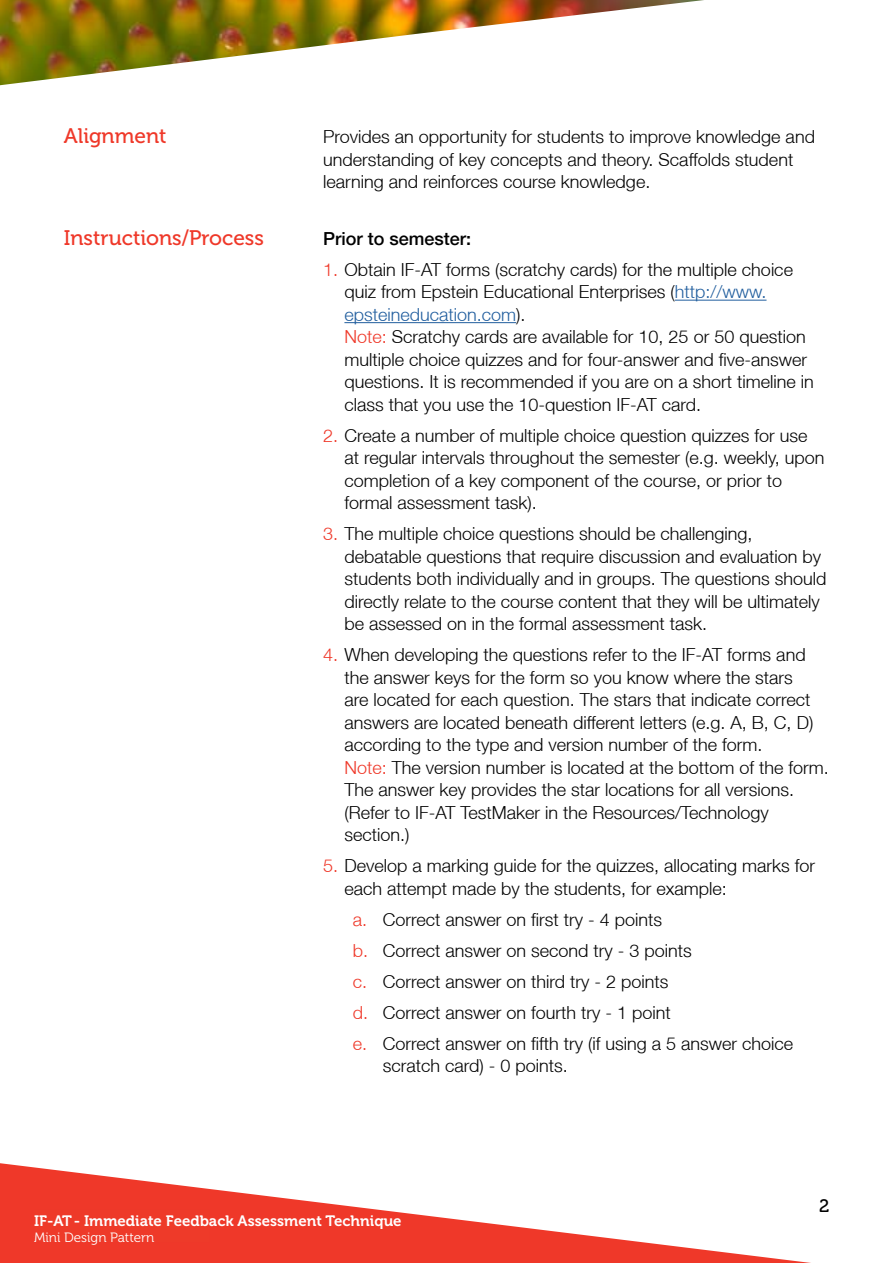
<style>
.page{position:relative;width:893px;height:1263px;background:#fff}
.page>*{position:absolute;margin:0;border:0;box-sizing:border-box;transform-origin:0 0}
.t1{font:21px "Museo 500";color:#ef3829}
.t2{font:300 18px/22.5px "Helvetica Neue LT";color:#000}
.t3{font:500 18px "Helvetica Neue LT";color:#000}
.t4{font:18px "Museo 500";color:#000}
.t5{font:15px "Museo 700";color:#fff}
.t6{font:13.5px "Museo 300";color:#fff}
.s1{color:#ef3829}
.s2{color:#215e9e}
</style>
<div class="page">
<svg style="left:0;top:1163px;width:811px;height:100px"></svg>
<img style="left:0;top:0;width:704px;height:86px">
<hr style="left:675px;top:300px;width:91px;height:1px;background:#215e9e">
<hr style="left:344px;top:322px;width:172px;height:1px;background:#215e9e">
<div style="left:34px;top:1210px;width:176px;height:32px;background:#ee3a29"></div>
<p class="t1" style="left:64px;top:125px;width:104px">Alignment</p>
<p class="t2" style="left:323px;top:125px;width:493px">Provides an opportunity for students to improve knowledge and understanding of key concepts and theory. Scaffolds student learning and reinforces course knowledge.</p>
<p class="t1" style="left:64px;top:226px;width:202px">Instructions/Process</p>
<p class="t3" style="left:323px;top:228px;width:150px">Prior to semester:</p>
<p class="t2" style="left:344px;top:258px;width:471px;text-indent:-21px"><span class="s1">1.</span> Obtain IF-AT forms (scratchy cards) for the multiple choice quiz from Epstein Educational Enterprises (<span class="s2">http://www. epsteineducation.com</span>).<br><span class="s1">Note:</span> Scratchy cards are available for 10, 25 or 50 question multiple choice quizzes and for four-answer and five-answer questions. It is recommended if you are on a short timeline in class that you use the 10-question IF-AT card.</p>
<p class="t2" style="left:344px;top:424px;width:482px;text-indent:-21px"><span class="s1">2.</span> Create a number of multiple choice question quizzes for use at regular intervals throughout the semester (e.g. weekly, upon completion of a key component of the course, or prior to formal assessment task).</p>
<p class="t2" style="left:344px;top:522px;width:484px;text-indent:-21px"><span class="s1">3.</span> The multiple choice questions should be challenging, debatable questions that require discussion and evaluation by students both individually and in groups. The questions should directly relate to the course content that they will be ultimately be assessed on in the formal assessment task.</p>
<p class="t2" style="left:344px;top:643px;width:486px;text-indent:-21px"><span class="s1">4.</span> When developing the questions refer to the IF-AT forms and the answer keys for the form so you know where the stars<br>are located for each question. The stars that indicate correct answers are located beneath different letters (e.g. A, B, C, D) according to the type and version number of the form.<br><span class="s1">Note:</span> The version number is located at the bottom of the form.<br>The answer key provides the star locations for all versions. (Refer to IF-AT TestMaker in the Resources/Technology section.)</p>
<p class="t2" style="left:344px;top:854px;width:472px;text-indent:-21px"><span class="s1">5.</span> Develop a marking guide for the quizzes, allocating marks for each attempt made by the students, for example:</p>
<p class="t2" style="left:353px;top:903px;width:442px;line-height:31px"><span class="s1">a.</span> Correct answer on first try - 4 points<br><span class="s1">b.</span> Correct answer on second try - 3 points<br><span class="s1">c.</span> Correct answer on third try - 2 points<br><span class="s1">d.</span> Correct answer on fourth try - 1 point<br><span class="s1">e.</span> Correct answer on fifth try (if using a 5 answer choice</p>
<p class="t2" style="left:383px;top:1054px;width:187px">scratch card) - 0 points.</p>
<p class="t5" style="left:34px;top:1207px;width:167px">Drag and Drop Quizzes</p>
<p class="t6" style="left:34px;top:1225px;width:122px">Mini Design Pattern</p>
<p class="t5" style="left:34px;top:1212px;width:369px">IF-AT - Immediate Feedback Assessment Technique</p>
<p class="t6" style="left:34px;top:1230px;width:122px">Mini Design Pattern</p>
<p class="t4" style="left:819px;top:1195px;width:12px">2</p>
</div>
